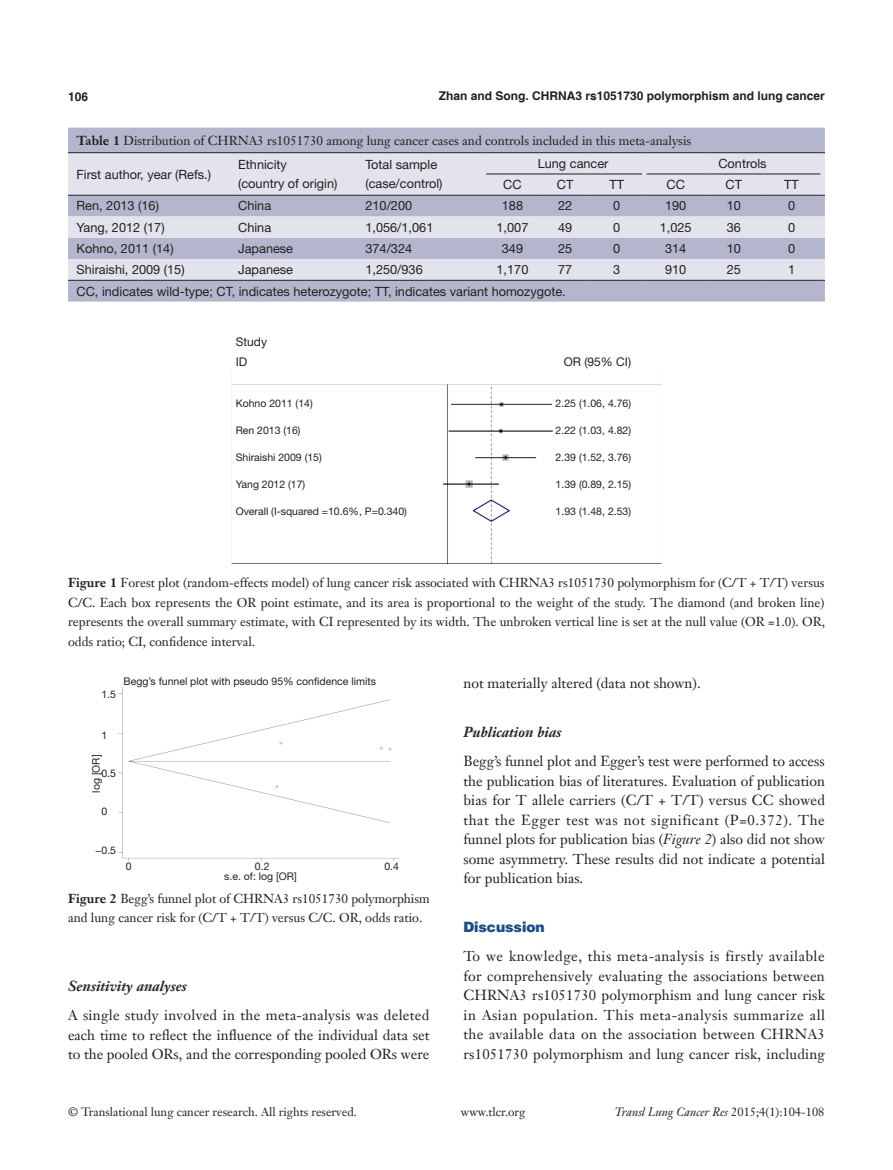
<style>
.page{position:relative;width:893px;height:1170px;background:#fff}
.page>*{position:absolute;margin:0;border:0;box-sizing:border-box;transform-origin:0 0}
.首段不空4mm{font:14.25px/19.5px "Janson Text LT";color:#231f20;text-align:justify}
.二级标题斜体-6_5{font:italic 700 14.25px "Janson Text LT";color:#231f20}
.一级标题-6_5{font:900 14.25px "Helvetica";color:#1c5085}
.首段不空4mm-2{font:12.75px/19.5px "Janson Text LT";color:#231f20;text-align:justify}
.t1{font:12.75px/19.5px "Helvetica Neue LT Pro";color:#231f20}
.t2{font:12px "Janson Text LT";color:#231f20}
.t3{font:700 12px "Helvetica";color:#231f20}
.t4{font:italic 12px "Janson Text LT";color:#231f20}
.首段不空4mm-3{font:12px "Helvetica Neue LT Pro";color:#231f20}
.首段不空4mm-4{font:10.5px "Helvetica Neue LT Pro";color:#231f20}
.s1{font-weight:700}
.s2{font-style:italic}
.s3{font-style:normal}
</style>
<div class="page">
<div style="left:68px;top:128px;width:757px;height:173px;background:#b3b6cd"></div>
<svg style="left:68px;top:153px;width:757px;height:127px;background:#d1d2e0"></svg>
<hr style="left:68px;top:152px;width:170px;height:1px;background:#231f20">
<hr style="left:238px;top:152px;width:127px;height:1px;background:#231f20">
<hr style="left:365px;top:152px;width:121px;height:1px;background:#231f20">
<hr style="left:68px;top:195px;width:170px;height:1px;background:#231f20">
<hr style="left:238px;top:195px;width:127px;height:1px;background:#231f20">
<hr style="left:365px;top:195px;width:121px;height:1px;background:#231f20">
<hr style="left:486px;top:152px;width:53px;height:1px;background:#231f20">
<hr style="left:539px;top:152px;width:53px;height:1px;background:#231f20">
<hr style="left:592px;top:152px;width:50px;height:1px;background:#231f20">
<hr style="left:647px;top:152px;width:58px;height:1px;background:#231f20">
<hr style="left:705px;top:152px;width:58px;height:1px;background:#231f20">
<hr style="left:763px;top:152px;width:57px;height:1px;background:#231f20">
<hr style="left:486px;top:173px;width:53px;height:1px;background:#231f20">
<hr style="left:539px;top:173px;width:53px;height:1px;background:#231f20">
<hr style="left:592px;top:173px;width:50px;height:1px;background:#231f20">
<hr style="left:486px;top:195px;width:53px;height:1px;background:#231f20">
<hr style="left:539px;top:195px;width:53px;height:1px;background:#231f20">
<hr style="left:592px;top:195px;width:50px;height:1px;background:#231f20">
<hr style="left:647px;top:173px;width:58px;height:1px;background:#231f20">
<hr style="left:705px;top:173px;width:58px;height:1px;background:#231f20">
<hr style="left:763px;top:173px;width:57px;height:1px;background:#231f20">
<hr style="left:647px;top:195px;width:58px;height:1px;background:#231f20">
<hr style="left:705px;top:195px;width:58px;height:1px;background:#231f20">
<hr style="left:763px;top:195px;width:57px;height:1px;background:#231f20">
<hr style="left:68px;top:280px;width:170px;height:1px;background:#231f20">
<hr style="left:238px;top:280px;width:127px;height:1px;background:#231f20">
<hr style="left:365px;top:280px;width:121px;height:1px;background:#231f20">
<hr style="left:486px;top:280px;width:53px;height:1px;background:#231f20">
<hr style="left:539px;top:280px;width:53px;height:1px;background:#231f20">
<hr style="left:592px;top:280px;width:50px;height:1px;background:#231f20">
<hr style="left:647px;top:280px;width:58px;height:1px;background:#231f20">
<hr style="left:705px;top:280px;width:58px;height:1px;background:#231f20">
<hr style="left:763px;top:280px;width:57px;height:1px;background:#231f20">
<img style="left:231px;top:370px;width:431px;height:193px">
<div style="left:236px;top:398px;width:207px;height:152px;background:#fff"></div>
<div style="left:554px;top:398px;width:77px;height:152px;background:#fff"></div>
<img style="left:118px;top:687px;width:282px;height:173px">
<p class="t3" style="left:68px;top:89px;width:22px">106</p>
<p class="t3" style="left:439px;top:88px;width:388px">Zhan and Song. CHRNA3 rs1051730 polymorphism and lung cancer</p>
<p class="首段不空4mm-2" style="left:77px;top:130px;width:616px"><span class="s1">Table 1</span> Distribution of CHRNA3 rs1051730 among lung cancer cases and controls included in this meta-analysis</p>
<p class="t1" style="left:77px;top:164px;width:136px">First author, year (Refs.)</p>
<p class="t1" style="left:238px;top:154px;width:101px">Ethnicity<br>(country of origin)</p>
<p class="t1" style="left:365px;top:154px;width:79px">Total sample (case/control)</p>
<p class="t1" style="left:538px;top:153px;width:72px">Lung cancer</p>
<p class="t1" style="left:718px;top:153px;width:50px">Controls</p>
<p class="t1" style="left:503px;top:174px;width:20px">CC</p>
<p class="t1" style="left:557px;top:174px;width:18px">CT</p>
<p class="t1" style="left:609px;top:174px;width:16px">TT</p>
<p class="t1" style="left:666px;top:174px;width:20px">CC</p>
<p class="t1" style="left:725px;top:174px;width:18px">CT</p>
<p class="t1" style="left:784px;top:174px;width:16px">TT</p>
<p class="t1" style="left:77px;top:196px;width:84px">Ren, 2013 (16)</p>
<p class="t1" style="left:238px;top:196px;width:35px">China</p>
<p class="t1" style="left:365px;top:196px;width:48px">210/200</p>
<p class="t1" style="left:502px;top:196px;width:23px">188</p>
<p class="t1" style="left:558px;top:196px;width:16px">22</p>
<p class="t1" style="left:613px;top:196px;width:9px">0</p>
<p class="t1" style="left:665px;top:196px;width:23px">190</p>
<p class="t1" style="left:727px;top:196px;width:16px">10</p>
<p class="t1" style="left:788px;top:196px;width:9px">0</p>
<p class="t1" style="left:77px;top:217px;width:90px">Yang, 2012 (17)</p>
<p class="t1" style="left:238px;top:217px;width:35px">China</p>
<p class="t1" style="left:365px;top:217px;width:70px">1,056/1,061</p>
<p class="t1" style="left:496px;top:217px;width:33px">1,007</p>
<p class="t1" style="left:558px;top:217px;width:16px">49</p>
<p class="t1" style="left:613px;top:217px;width:9px">0</p>
<p class="t1" style="left:660px;top:217px;width:33px">1,025</p>
<p class="t1" style="left:727px;top:217px;width:16px">36</p>
<p class="t1" style="left:788px;top:217px;width:9px">0</p>
<p class="t1" style="left:77px;top:238px;width:99px">Kohno, 2011 (14)</p>
<p class="t1" style="left:238px;top:238px;width:57px">Japanese</p>
<p class="t1" style="left:365px;top:238px;width:48px">374/324</p>
<p class="t1" style="left:502px;top:238px;width:23px">349</p>
<p class="t1" style="left:558px;top:238px;width:16px">25</p>
<p class="t1" style="left:613px;top:238px;width:9px">0</p>
<p class="t1" style="left:665px;top:238px;width:23px">314</p>
<p class="t1" style="left:727px;top:238px;width:16px">10</p>
<p class="t1" style="left:788px;top:238px;width:9px">0</p>
<p class="t1" style="left:77px;top:259px;width:110px">Shiraishi, 2009 (15)</p>
<p class="t1" style="left:238px;top:259px;width:57px">Japanese</p>
<p class="t1" style="left:365px;top:259px;width:59px">1,250/936</p>
<p class="t1" style="left:496px;top:259px;width:33px">1,170</p>
<p class="t1" style="left:558px;top:259px;width:16px">77</p>
<p class="t1" style="left:613px;top:259px;width:9px">3</p>
<p class="t1" style="left:665px;top:259px;width:23px">910</p>
<p class="t1" style="left:727px;top:259px;width:16px">25</p>
<p class="t1" style="left:788px;top:259px;width:9px">1</p>
<p class="t1" style="left:77px;top:281px;width:491px">CC, indicates wild-type; CT, indicates heterozygote; TT, indicates variant homozygote.</p>
<p class="首段不空4mm-3" style="left:236px;top:335px;width:33px">Study</p>
<p class="首段不空4mm-3" style="left:236px;top:354px;width:13px">ID</p>
<p class="首段不空4mm-4" style="left:236px;top:397px;width:79px">Kohno 2011 (14)</p>
<p class="首段不空4mm-4" style="left:236px;top:424px;width:66px">Ren 2013 (16)</p>
<p class="首段不空4mm-4" style="left:236px;top:451px;width:88px">Shiraishi 2009 (15)</p>
<p class="首段不空4mm-4" style="left:236px;top:478px;width:71px">Yang 2012 (17)</p>
<p class="首段不空4mm-4" style="left:236px;top:505px;width:173px">Overall (I-squared =10.6%, P=0.340)</p>
<p class="首段不空4mm-3" style="left:564px;top:354px;width:69px">OR (95% CI)</p>
<p class="首段不空4mm-4" style="left:556px;top:397px;width:77px">2.25 (1.06, 4.76)</p>
<p class="首段不空4mm-4" style="left:556px;top:424px;width:77px">2.22 (1.03, 4.82)</p>
<p class="首段不空4mm-4" style="left:556px;top:451px;width:77px">2.39 (1.52, 3.76)</p>
<p class="首段不空4mm-4" style="left:556px;top:478px;width:77px">1.39 (0.89, 2.15)</p>
<p class="首段不空4mm-4" style="left:556px;top:505px;width:77px">1.93 (1.48, 2.53)</p>
<p class="首段不空4mm-2" style="left:68px;top:573px;width:758px"><span class="s1">Figure 1</span> Forest plot (random-effects model) of lung cancer risk associated with CHRNA3 rs1051730 polymorphism for (C/T + T/T) versus C/C. Each box represents the OR point estimate, and its area is proportional to the weight of the study. The diamond (and broken line) represents the overall summary estimate, with CI represented by its width. The unbroken vertical line is set at the null value (OR =1.0). OR, odds ratio; CI, confidence interval.</p>
<p class="首段不空4mm-4" style="left:101px;top:687px;width:16px">1.5</p>
<p class="首段不空4mm-4" style="left:101px;top:728px;width:7px">1</p>
<p class="首段不空4mm-4" style="left:101px;top:766px;width:16px">0.5</p>
<p class="首段不空4mm-4" style="left:101px;top:805px;width:7px">0</p>
<p class="首段不空4mm-4" style="left:95px;top:843px;width:22px">−0.5</p>
<p class="首段不空4mm-4" style="left:90px;top:792px;width:39px;rotate:-90deg">log [OR]</p>
<p class="首段不空4mm-4" style="left:124px;top:674px;width:254px">Begg’s funnel plot with pseudo 95% confidence limits</p>
<p class="首段不空4mm-4" style="left:126px;top:859px;width:7px">0</p>
<p class="首段不空4mm-4" style="left:255px;top:859px;width:16px">0.2</p>
<p class="首段不空4mm-4" style="left:224px;top:869px;width:74px">s.e. of: log [OR]</p>
<p class="首段不空4mm-4" style="left:384px;top:859px;width:16px">0.4</p>
<p class="首段不空4mm-2" style="left:68px;top:888px;width:363px"><span class="s1">Figure 2</span> Begg’s funnel plot of CHRNA3 rs1051730 polymorphism and lung cancer risk for (C/T + T/T) versus C/C. OR, odds ratio.</p>
<p class="二级标题斜体-6_5" style="left:68px;top:976px;width:120px">Sensitivity analyses</p>
<p class="首段不空4mm" style="left:68px;top:1005px;width:363px">A single study involved in the meta-analysis was deleted each time to reflect the influence of the individual data set to the pooled ORs, and the corresponding pooled ORs were</p>
<p class="首段不空4mm" style="left:463px;top:673px;width:239px">not materially altered (data not shown).</p>
<p class="二级标题斜体-6_5" style="left:463px;top:722px;width:99px">Publication bias</p>
<p class="首段不空4mm" style="left:463px;top:751px;width:363px">Begg’s funnel plot and Egger’s test were performed to access the publication bias of literatures. Evaluation of publication bias for T allele carriers (C/T + T/T) versus CC showed that the Egger test was not significant (P=0.372). The funnel plots for publication bias (<span class="s2">Figure 2</span>) also did not show some asymmetry. These results did not indicate a potential for publication bias.</p>
<p class="一级标题-6_5" style="left:463px;top:917px;width:83px">Discussion</p>
<p class="首段不空4mm" style="left:463px;top:946px;width:363px">To we knowledge, this meta-analysis is firstly available for comprehensively evaluating the associations between CHRNA3 rs1051730 polymorphism and lung cancer risk in Asian population. This meta-analysis summarize all the available data on the association between CHRNA3 rs1051730 polymorphism and lung cancer risk, including</p>
<p class="t2" style="left:68px;top:1104px;width:290px">© Translational lung cancer research. All rights reserved.</p>
<p class="t2" style="left:461px;top:1104px;width:66px">www.tlcr.org</p>
<p class="t4" style="left:615px;top:1104px;width:211px">Transl Lung Cancer Res <span class="s3">2015;4(1):104-108</span></p>
</div>
